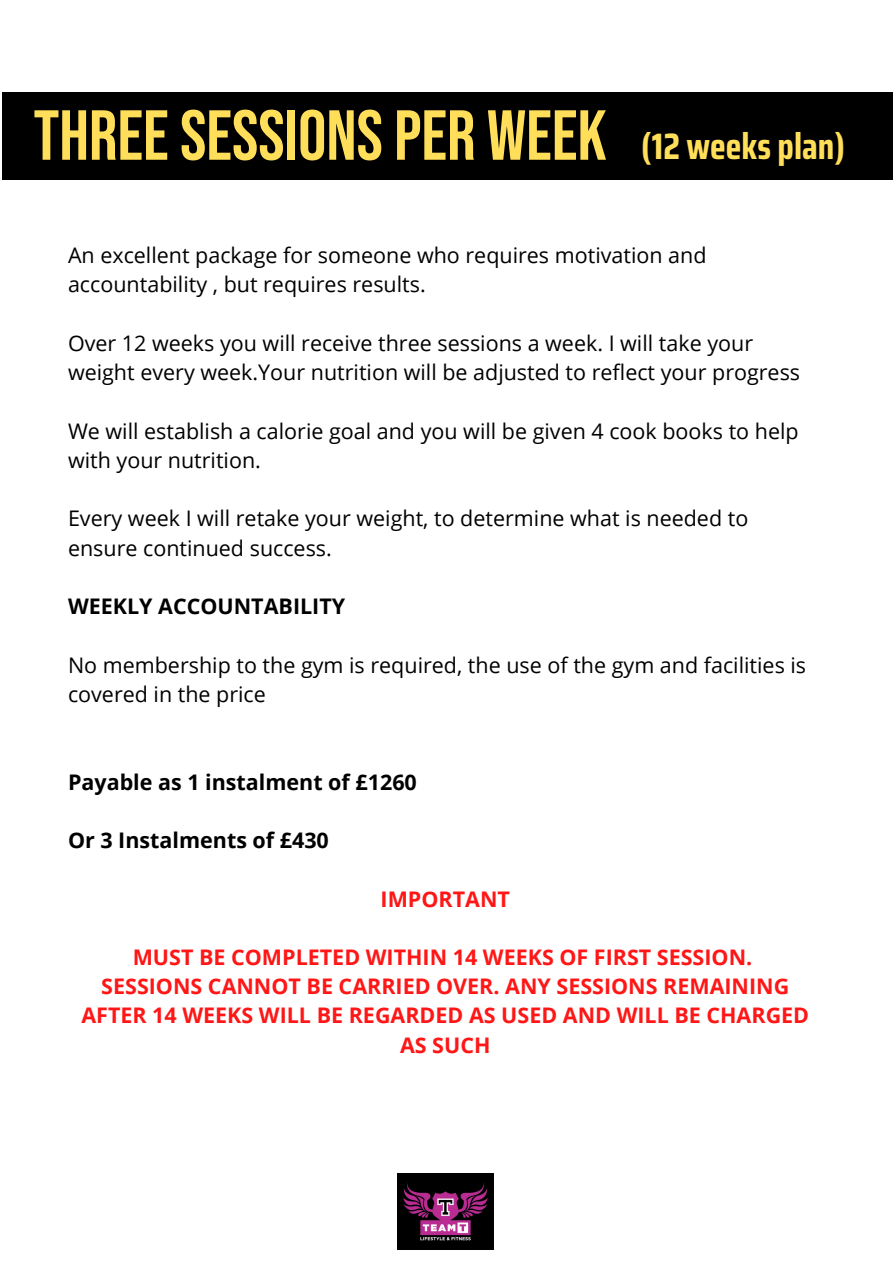
<style>
.page{position:relative;width:893px;height:1264px;background:#fff}
.page>*{position:absolute;margin:0;border:0;box-sizing:border-box;transform-origin:0 0}
.t1{font:70.65px "Bebas Neue";color:#ffde59}
.t2{font:700 36.75px "Saira Condensed";color:#ffde59}
.t3{font:21.45px/29.2px "Open Sans";color:#000}
.t4{font:700 21.45px/29.2px "Open Sans";color:#ff1616;text-align:center}
.t5{font:700 21.45px "Open Sans";color:#000}
</style>
<div class="page">
<div style="left:2px;top:92px;width:890px;height:88px;background:#000"></div>
<img style="left:397px;top:1173px;width:96px;height:76px">
<h1 class="t1" style="left:34px;top:96px;width:574px">THREE SESSIONS PER WEEK</h1>
<h2 class="t2" style="left:641px;top:118px;width:205px">(12 weeks plan)</h2>
<p class="t3" style="left:68px;top:240px;width:640px">An excellent package for someone who requires motivation and accountability , but requires results.</p>
<p class="t3" style="left:68px;top:328px;width:733px">Over 12 weeks you will receive three sessions a week. I will take your weight every week.Your nutrition will be adjusted to reflect your progress</p>
<p class="t3" style="left:68px;top:416px;width:732px">We will establish a calorie goal and you will be given 4 cook books to help with your nutrition.</p>
<p class="t3" style="left:68px;top:503px;width:681px">Every week I will retake your weight, to determine what is needed to ensure continued success.</p>
<p class="t5" style="left:68px;top:591px;width:279px">WEEKLY ACCOUNTABILITY</p>
<p class="t3" style="left:68px;top:649px;width:739px">No membership to the gym is required, the use of the gym and facilities is covered in the price</p>
<p class="t5" style="left:68px;top:766px;width:350px">Payable as 1 instalment of £1260</p>
<p class="t5" style="left:68px;top:825px;width:262px">Or 3 Instalments of £430</p>
<p class="t4" style="left:380px;top:883px;width:131px">IMPORTANT</p>
<p class="t4" style="left:81px;top:942px;width:729px">MUST BE COMPLETED WITHIN 14 WEEKS OF FIRST SESSION.<br>SESSIONS CANNOT BE CARRIED OVER. ANY SESSIONS REMAINING AFTER 14 WEEKS WILL BE REGARDED AS USED AND WILL BE CHARGED AS SUCH</p>
</div>
